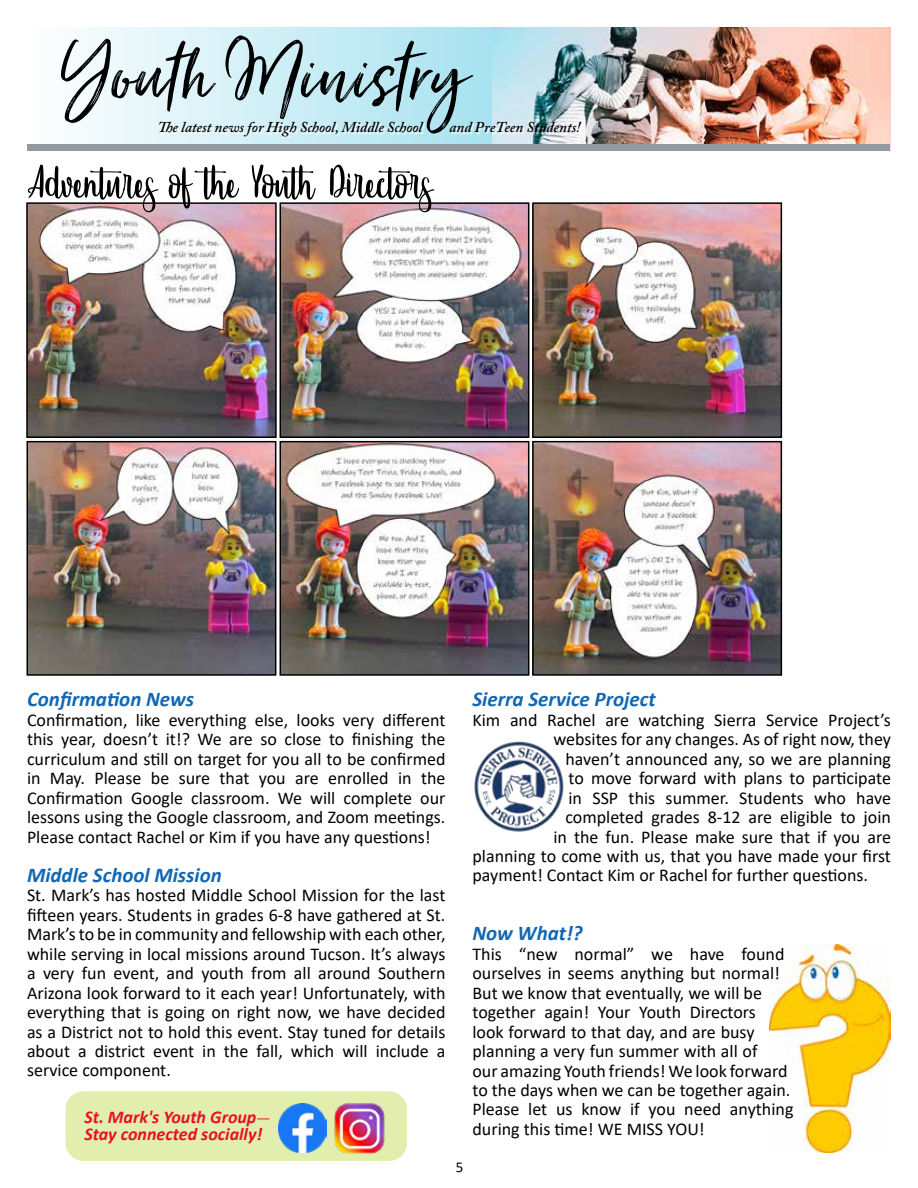
<style>
.page{position:relative;width:918px;height:1188px;background:#fff}
.page>*{position:absolute;margin:0;border:0;box-sizing:border-box;transform-origin:0 0}
.t1{font:102px "Just Lovely";color:#000}
.t2{font:54px "Sweet Hipster";color:#000}
.t3{font:italic 700 21px "Calibri";color:#1167b4}
.t4{font:18px/19.5px "Calibri";color:#000;text-align:justify}
.t5{font:italic 700 18px/16.5px "Calibri";color:#e90f26}
.t6{font:italic 600 15px "Adobe Caslon Pro";color:#000}
.t7{font:15px "Calibri";color:#000}
.s1{font-family:"Minion Pro";font-weight:400;font-style:normal}
</style>
<div class="page">
<img style="left:492px;top:27px;width:399px;height:124px">
<div style="left:28px;top:27px;width:464px;height:120px;background:linear-gradient(to right,#fefefe,#a7e2f0)"></div>
<div style="left:161px;top:123px;width:422px;height:15px;background:#fff;opacity:.75"></div>
<img style="left:769px;top:944px;width:122px;height:209px">
<img style="left:29px;top:205px;width:245px;height:230px">
<div style="left:26px;top:202px;width:251px;height:236px;border:2px solid #000"></div>
<img style="left:283px;top:205px;width:243px;height:230px">
<div style="left:280px;top:202px;width:249px;height:236px;border:2px solid #000"></div>
<img style="left:535px;top:205px;width:244px;height:230px">
<div style="left:532px;top:202px;width:250px;height:236px;border:2px solid #000"></div>
<img style="left:283px;top:444px;width:243px;height:229px">
<div style="left:280px;top:441px;width:249px;height:235px;border:2px solid #000"></div>
<img style="left:535px;top:444px;width:244px;height:229px">
<div style="left:532px;top:441px;width:250px;height:235px;border:2px solid #000"></div>
<img style="left:30px;top:444px;width:243px;height:229px">
<div style="left:27px;top:441px;width:249px;height:235px;border:2px solid #000"></div>
<div style="left:27px;top:144px;width:863px;height:7px;background:#949aa1"></div>
<div style="left:65px;top:1091px;width:342px;height:70px;background:#e2eeae;border-radius:18px"></div>
<img style="left:278px;top:1104px;width:49px;height:49px">
<img style="left:334px;top:1103px;width:51px;height:51px">
<img style="left:474px;top:741px;width:90px;height:91px">
<h1 class="t1" style="left:59px;top:13px;width:408px">Youth Ministry</h1>
<p class="t6" style="left:158px;top:118px;width:266px">The latest news for High School, Middle School</p>
<p class="t6" style="left:449px;top:118px;width:133px">and PreTeen Students!</p>
<h2 class="t2" style="left:27px;top:158px;width:406px">Adventures of the Youth Directors</h2>
<p class="t3" style="left:27px;top:684px;width:169px">Confirmation News</p>
<p class="t4" style="left:27px;top:709px;width:420px">Confirmation, like everything else, looks very different this year, doesn’t it!? We are so close to finishing the curriculum and still on target for you all to be confirmed in May. Please be sure that you are enrolled in the Confirmation Google classroom. We will complete our lessons using the Google classroom, and Zoom meetings.<br>Please contact Rachel or Kim if you have any questions!</p>
<p class="t3" style="left:27px;top:860px;width:196px">Middle School Mission</p>
<p class="t4" style="left:27px;top:885px;width:420px">St. Mark’s has hosted Middle School Mission for the last fifteen years. Students in grades 6-8 have gathered at St.<br>Mark’s to be in community and fellowship with each other, while serving in local missions around Tucson. It’s always a very fun event, and youth from all around Southern Arizona look forward to it each year! Unfortunately, with everything that is going on right now, we have decided as a District not to hold this event. Stay tuned for details about a district event in the fall, which will include a service component.</p>
<p class="t5" style="left:84px;top:1108px;width:188px">St. Mark's Youth Group<span class="s1">-<br></span>Stay connected socially!</p>
<p class="t3" style="left:472px;top:684px;width:185px">Sierra Service Project</p>
<p class="t4" style="left:472px;top:709px;width:420px">Kim and Rachel are watching Sierra Service Project’s</p>
<p class="t4" style="left:554px;top:729px;width:339px">websites for any changes. As of right now, they</p>
<p class="t4" style="left:566px;top:748px;width:327px">haven’t announced any, so we are planning</p>
<p class="t4" style="left:569px;top:768px;width:324px">to move forward with plans to participate</p>
<p class="t4" style="left:569px;top:787px;width:324px">in SSP this summer. Students who have</p>
<p class="t4" style="left:566px;top:807px;width:327px">completed grades 8-12 are eligible to join</p>
<p class="t4" style="left:554px;top:826px;width:339px">in the fun. Please make sure that if you are</p>
<p class="t4" style="left:472px;top:846px;width:420px">planning to come with us, that you have made your first</p>
<p class="t4" style="left:472px;top:865px;width:397px">payment! Contact Kim or Rachel for further questions.</p>
<p class="t7" style="left:456px;top:1157px;width:9px">5</p>
<p class="t3" style="left:472px;top:918px;width:112px">Now What!?</p>
<p class="t4" style="left:472px;top:943px;width:322px;text-align:left">This “new normal” we have found ourselves in seems anything but normal!<br>But we know that eventually, we will be together again! Your Youth Directors<br>look forward to that day, and are busy planning a very fun summer with all of<br>our amazing Youth friends! We look forward to the days when we can be together again.<br>Please let us know if you need anything during this time! WE MISS YOU!</p>
</div>
